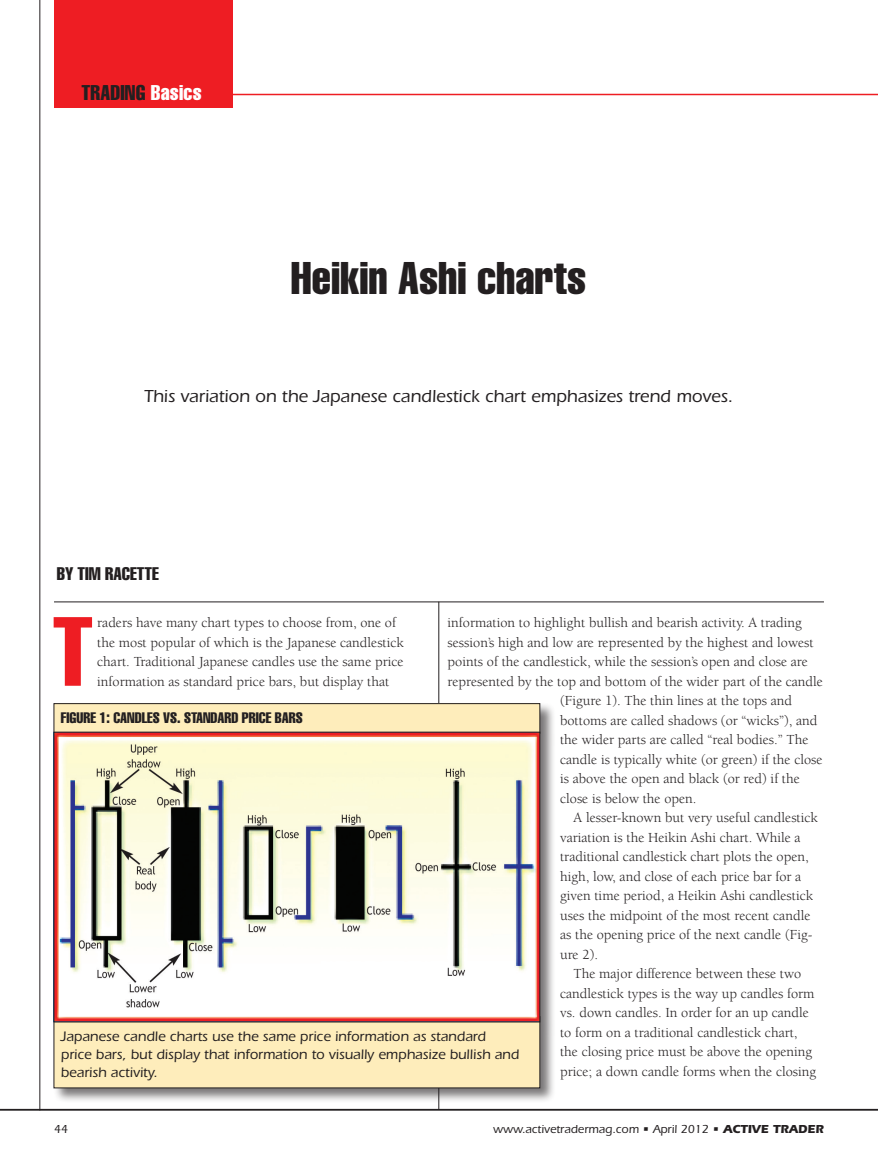
<style>
.page{position:relative;width:878px;height:1161px;background:#fff}
.page>*{position:absolute;margin:0;border:0;box-sizing:border-box;transform-origin:0 0}
.Drop_Cap{font:96.45px "Helvetica LT Std Comp";color:#ee1d23}
.Headline_1{font:45px "Helvetica LT Std Comp";color:#231f20}
.t1{font:21px "Helvetica LT Std Comp";letter-spacing:.01em;color:#fff}
.t2{font:21px "Helvetica LT Std Comp";letter-spacing:.01em;color:#231f20}
.Deck{font:500 18px "ITC Eras Std";color:#231f20}
.Byline{font:18px "Helvetica LT Std Comp";color:#231f20}
.Figure_Table_Titles{font:15px "Helvetica LT Std Comp";color:#231f20}
.Drop_Cap-2{font:14.25px/19.5px "Berkeley Std";color:#231f20}
.Body_Copy__indent{font:14.25px/19.5px "Berkeley Std";color:#231f20}
.Captions{font:500 14.25px/18px "ITC Eras Std";color:#231f20}
.t3{font:500 12px "ITC Eras Std";color:#231f20}
.s1{color:#231f20}
.s2{color:#fff}
.s3{font-weight:700}
</style>
<div class="page">
<hr style="left:0;top:1109px;width:878px;height:1px;background:#231f20">
<hr style="left:40px;top:0;width:1px;height:1110px;background:#231f20">
<hr style="left:216px;top:94px;width:662px;height:1px;background:#ee1d23">
<hr style="left:438px;top:602px;width:1px;height:508px;background:#231f20">
<hr style="left:54px;top:602px;width:770px;height:1px;background:#231f20">
<div style="left:54px;top:0;width:175px;height:108px;background:#ee1d23"></div>
<div style="left:53px;top:702px;width:502px;height:402px;background:#231f20;opacity:.6"></div>
<div style="left:54px;top:704px;width:486px;height:29px;background:#feedbb"></div>
<div style="left:54px;top:703px;width:486px;height:30px;border:1px solid #231f20"></div>
<div style="left:54px;top:1017px;width:486px;height:71px;background:#feedbb"></div>
<img style="left:56px;top:734px;width:482px;height:286px">
<div style="left:54px;top:732px;width:486px;height:290px;border:1px solid #231f20"></div>
<p class="t1" style="left:69px;top:80px;width:153px"><span class="s1">TRADING</span> Strategies</p>
<p class="t2" style="left:81px;top:80px;width:122px">TRADING <span class="s2">Basics</span></p>
<p class="Headline_1" style="left:291px;top:250px;width:297px">Heikin Ashi charts</p>
<p class="Deck" style="left:144px;top:386px;width:590px">This variation on the Japanese candlestick chart emphasizes trend moves.</p>
<p class="Byline" style="left:57px;top:563px;width:104px">BY TIM RACETTE</p>
<p class="Drop_Cap" style="left:52px;top:590px;width:43px">T</p>
<p class="Drop_Cap-2" style="left:97px;top:613px;width:308px">raders have many chart types to choose from, one of the most popular of which is the Japanese candlestick chart. Traditional Japanese candles use the same price information as standard price bars, but display that</p>
<p class="Drop_Cap-2" style="left:447px;top:613px;width:355px">information to highlight bullish and bearish activity. A trading</p>
<p class="Drop_Cap-2" style="left:447px;top:633px;width:367px">session’s high and low are represented by the highest and lowest</p>
<p class="Drop_Cap-2" style="left:447px;top:652px;width:362px">points of the candlestick, while the session’s open and close are</p>
<p class="Drop_Cap-2" style="left:447px;top:672px;width:377px">represented by the top and bottom of the wider part of the candle</p>
<p class="Drop_Cap-2" style="left:560px;top:691px;width:234px">(Figure 1). The thin lines at the tops and</p>
<p class="Drop_Cap-2" style="left:560px;top:711px;width:259px">bottoms are called shadows (or “wicks”), and</p>
<p class="Drop_Cap-2" style="left:560px;top:730px;width:250px">the wider parts are called “real bodies.” The</p>
<p class="Drop_Cap-2" style="left:560px;top:750px;width:264px">candle is typically white (or green) if the close</p>
<p class="Drop_Cap-2" style="left:560px;top:769px;width:241px">is above the open and black (or red) if the</p>
<p class="Drop_Cap-2" style="left:560px;top:789px;width:138px">close is below the open.</p>
<p class="Body_Copy__indent" style="left:560px;top:808px;width:259px;text-indent:14px">A lesser-known but very useful candlestick variation is the Heikin Ashi chart. While a traditional candlestick chart plots the open, high, low, and close of each price bar for a given time period, a Heikin Ashi candlestick uses the midpoint of the most recent candle as the opening price of the next candle (Fig&shy;ure 2).</p>
<p class="Body_Copy__indent" style="left:560px;top:964px;width:257px;text-indent:14px">The major difference between these two candlestick types is the way up candles form vs. down candles. In order for an up candle to form on a traditional candlestick chart, the closing price must be above the opening price; a down candle forms when the closing</p>
<p class="Figure_Table_Titles" style="left:61px;top:708px;width:243px">FIGURE 1: CANDLES VS. STANDARD PRICE BARS</p>
<p class="Captions" style="left:61px;top:1027px;width:460px">Japanese candle charts use the same price information as standard price bars, but display that information to visually emphasize bullish and bearish activity.</p>
<p class="t3" style="left:54px;top:1123px;width:16px">44</p>
<p class="t3" style="left:493px;top:1123px;width:332px">www.activetradermag.com • April 2012 • <span class="s3">ACTIVE TRADER</span></p>
</div>
